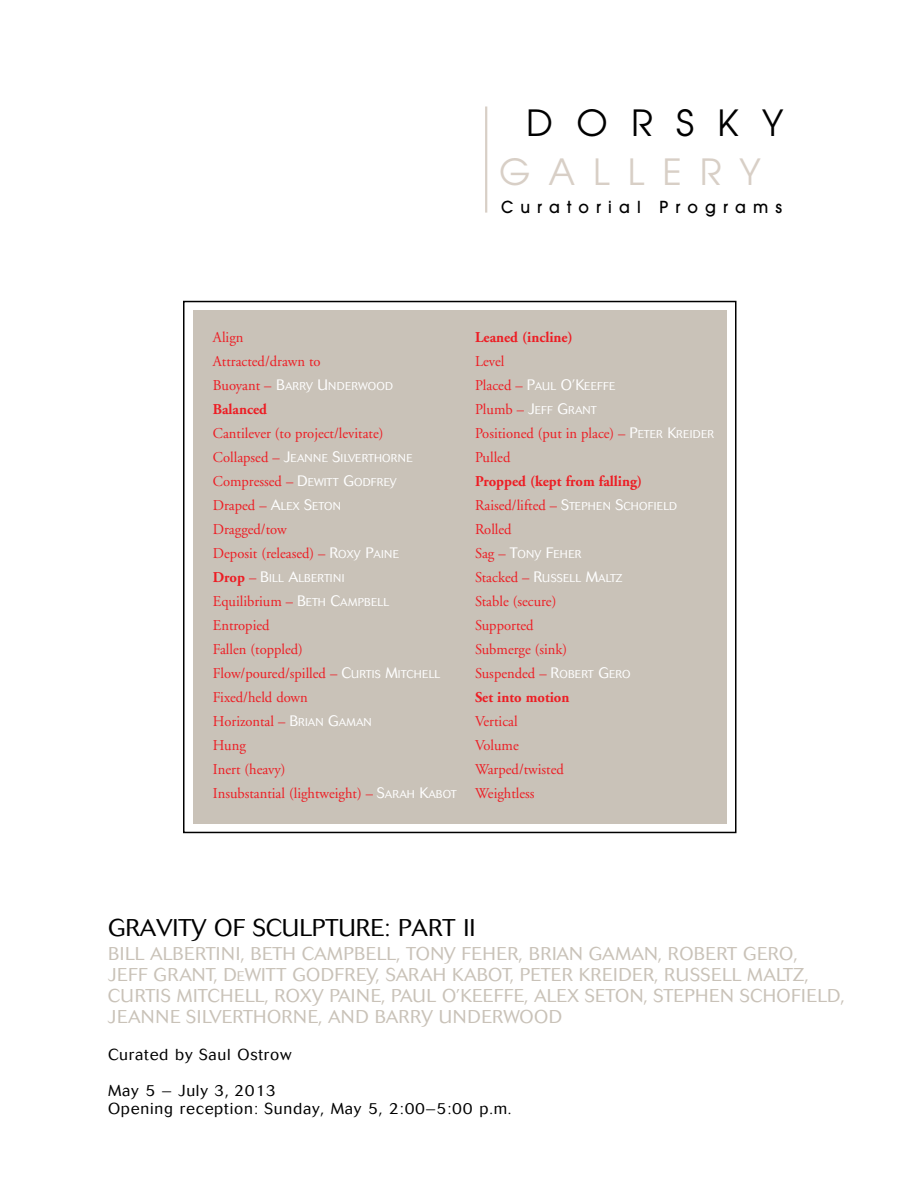
<style>
.page{position:relative;width:918px;height:1188px;background:#fff}
.page>*{position:absolute;margin:0;border:0;box-sizing:border-box;transform-origin:0 0}
.t1{font:36px "Avant Garde";letter-spacing:.5em;color:#d8cfc6}
.t2{font:36px "Avant Garde";letter-spacing:.65em;color:#000}
.t3{font:300 24px "Cosmos";color:#000}
.t4{font:300 18.3px/21px "Cosmos";letter-spacing:.02em;color:#c9c2b8}
.t5{font:500 16.5px "Avant Garde";letter-spacing:.45em;color:#000;scale:.95 1}
.t6{font:300 15.75px/18px "Cosmos";letter-spacing:.05em;color:#000}
.t7{font:15px/24px "Adobe Garamond";color:#ed1d24}
.t8{font:700 15px/24px "Adobe Garamond";color:#ed1d24}
.t9{font:300 11.25px/24px "Cosmos";letter-spacing:.02em;color:#fff}
.s1{font-family:"Adobe Garamond";font-weight:400;font-size:15px;color:#ed1d24}
.s2{font-size:15px}
.s3{font-family:"Cosmos";font-weight:300;color:#fff}
.s4{font-family:"Cosmos";font-weight:300;font-size:11.25px;color:#fff}
.s5{font-family:"Adobe Garamond";font-weight:700;font-size:15px;color:#ed1d24}
.s6{font-weight:400}
.s7{font-weight:700}
.s8{font-size:13.8px}
</style>
<div class="page">
<hr style="left:485px;top:107px;width:2px;height:106px;background:#d8cfc6">
<div style="left:183px;top:301px;width:553px;height:532px;border:2px solid #000"></div>
<div style="left:193px;top:310px;width:534px;height:514px;background:#c9c2b8"></div>
<h1 class="t2" style="left:526px;top:100px;width:259px">DORSKY</h1>
<h1 class="t1" style="left:499px;top:149px;width:263px">GALLERY</h1>
<p class="t5" style="left:501px;top:197px;width:297px">Curatorial Programs</p>
<p class="t7" style="left:213px;top:325px;width:109px">Align<br>Attracted/drawn to</p>
<p class="t9" style="left:213px;top:374px;width:182px"><span class="s1">Buoyant –</span> <span class="s2">B</span>ARRY <span class="s2">U</span>NDERWOOD</p>
<p class="t8" style="left:213px;top:397px;width:56px">Balanced</p>
<p class="t7" style="left:213px;top:421px;width:172px">Cantilever (to project/levitate)</p>
<p class="t9" style="left:213px;top:446px;width:201px"><span class="s1">Collapsed –</span> <span class="s2">J</span>EANNE <span class="s2">S</span>ILVERTHORNE</p>
<p class="t7" style="left:213px;top:469px;width:188px">Compressed – <span class="s3">D</span> <span class="s4">EWITT</span> <span class="s3">G</span><span class="s4">ODFREY<br></span>Draped – <span class="s3">A</span><span class="s4">LEX</span> <span class="s3">S</span><span class="s4">ETON<br></span>Dragged/tow<br>Deposit (released) – <span class="s3">R</span><span class="s4">OXY</span> <span class="s3">P</span><span class="s4">AINE</span></p>
<p class="t9" style="left:213px;top:566px;width:133px"><span class="s5">Drop</span> <span class="s1">–</span> <span class="s2">B</span>ILL <span class="s2">A</span>LBERTINI</p>
<p class="t7" style="left:213px;top:589px;width:245px">Equilibrium – <span class="s3">B</span><span class="s4">ETH</span> <span class="s3">C</span><span class="s4">AMPB ELL<br></span>Entropied<br>Fallen (toppled)<br>Flow/poured/spilled – <span class="s3">C</span><span class="s4">U RTIS</span> <span class="s3">M</span><span class="s4">ITCHELL<br></span>Fixed/held down<br>Horizontal – <span class="s3">B</span><span class="s4">RIAN</span> <span class="s3">G</span><span class="s4">AMAN<br></span>Hung<br>Inert (heavy)<br>Insubstantial (lightweight) – <span class="s3">S</span><span class="s4">ARAH</span> <span class="s3">K</span><span class="s4">ABOT</span></p>
<p class="t8" style="left:475px;top:325px;width:99px">Leaned (incline)</p>
<p class="t7" style="left:475px;top:349px;width:31px">Level</p>
<p class="t9" style="left:475px;top:374px;width:142px"><span class="s1">Placed –</span> <span class="s2">P</span>AU L <span class="s2">O’K</span>EEFFE<br><span class="s1">Plumb –</span> <span class="s2">J</span>EFF <span class="s2">G</span>RANT</p>
<p class="t7" style="left:475px;top:421px;width:241px">Positioned (put in place) – <span class="s3">P</span><span class="s4">ETER</span> <span class="s3">K</span><span class="s4">REIDER<br></span>Pulled</p>
<p class="t8" style="left:475px;top:469px;width:204px">Propped (kept from falling)<br><span class="s6">Raised/lifted –</span> <span class="s3">S</span><span class="s4">TEPHEN</span> <span class="s3">S</span><span class="s4">CHOFIELD<br></span><span class="s6">Rolled</span></p>
<p class="t9" style="left:475px;top:542px;width:108px"><span class="s1">Sag –</span> <span class="s2">T</span>ONY <span class="s2">F</span>EHER</p>
<p class="t7" style="left:475px;top:565px;width:75px">Stacked – <span class="s3">R</span><span class="s4">USS</span></p>
<p class="t9" style="left:563px;top:566px;width:61px">ELL <span class="s2">M</span>ALTZ</p>
<p class="t7" style="left:475px;top:589px;width:157px">Stable (secure)<br>Supported<br>Submerge (sink)<br>Suspended – <span class="s3">R</span><span class="s4">OBERT</span> <span class="s3">G</span><span class="s4">ERO<br></span><span class="s7">Set into motion</span></p>
<p class="t7" style="left:475px;top:709px;width:90px">Vertical<br>Volume<br>Warped/twisted<br>Weightless</p>
<h2 class="t3" style="left:108px;top:914px;width:369px">GRAVITY OF SCULPTURE: PART II</h2>
<p class="t4" style="left:108px;top:944px;width:738px">BILL ALBERTINI, BETH CAMPBELL, TONY FEHER, BRIAN GAMAN, ROBERT GERO,<br>JEFF GRANT, D<span class="s8">E</span>WITT GODFREY, SARAH KABOT, PETER KREIDER, RUSSELL MALTZ, CURTIS MITCHELL, ROXY PAINE, PAUL O’KEEFFE, ALEX SETON, STEPHEN SCHOFIELD, JEANNE SILVERTHORNE, AND BARRY UNDERWOOD</p>
<p class="t6" style="left:108px;top:1046px;width:185px">Curated by Saul Ostrow</p>
<p class="t6" style="left:108px;top:1082px;width:405px">May 5 – July 3, 2013<br>Opening reception: Sunday, May 5, 2:00–5:00 p.m.</p>
</div>
